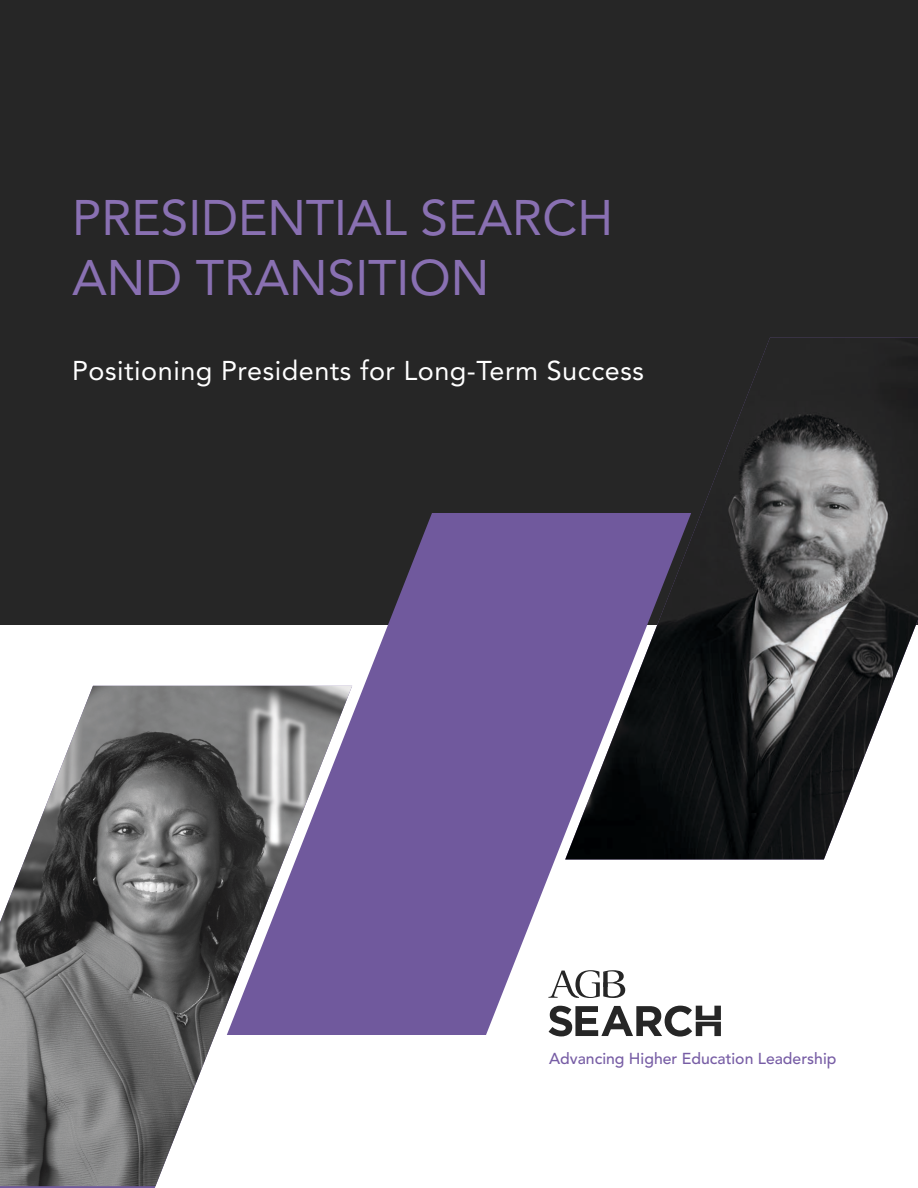
<style>
.page{position:relative;width:918px;height:1188px;background:#fff}
.page>*{position:absolute;margin:0;border:0;box-sizing:border-box;transform-origin:0 0}
.H1_Avenir_33{font:49.5px "Avenir LT Std";color:#8970b2}
.H2_Avenir_24{font:27px "Avenir LT Std";letter-spacing:.02em;color:#fff}
.t1{font:500 15.75px "Avenir LT Std";color:#775da5}
</style>
<div class="page">
<div style="left:0;top:0;width:918px;height:625px;background:#262626"></div>
<img style="left:0;top:686px;width:227px;height:500px">
<svg style="left:227px;top:513px;width:457px;height:522px;fill:#70599d"></svg>
<svg style="left:549px;top:1006px;width:172px;height:31px"></svg>
<svg style="left:548px;top:970px;width:77px;height:28px"></svg>
<img style="left:565px;top:338px;width:353px;height:522px">
<p class="H1_Avenir_33" style="left:72px;top:189px;width:543px">PRESIDENTIAL SEARCH</p>
<p class="H1_Avenir_33" style="left:72px;top:249px;width:419px">AND TRANSITION</p>
<p class="H2_Avenir_24" style="left:72px;top:355px;width:574px">Positioning Presidents for Long-Term Success</p>
<p class="t1" style="left:549px;top:1050px;width:289px">Advancing Higher Education Leadership</p>
</div>
